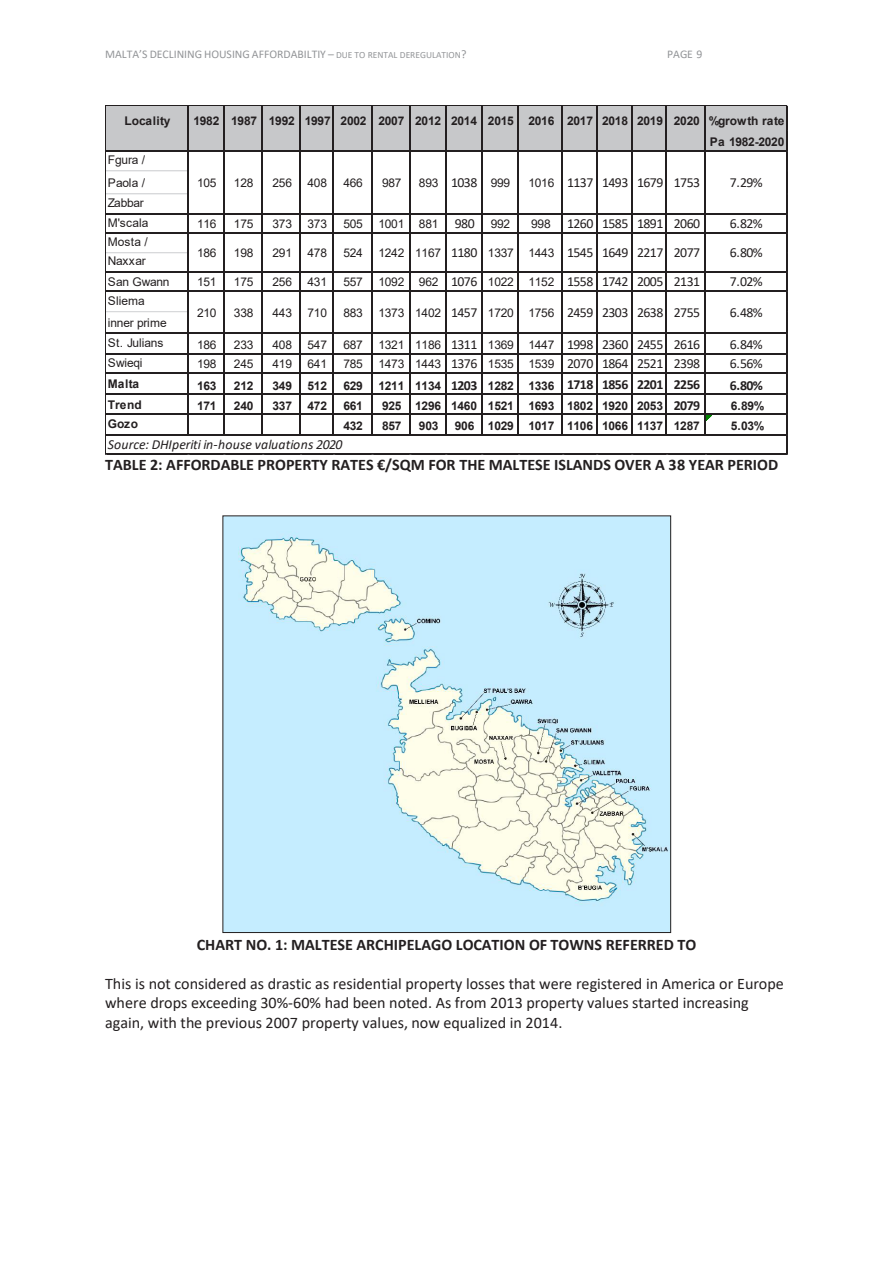
<style>
.page{position:relative;width:893px;height:1263px;background:#fff}
.page>*{position:absolute;margin:0;border:0;box-sizing:border-box;transform-origin:0 0}
.t1{font:16.05px/19.6px "Calibri";color:#231f20}
.t2{font:700 16.05px "Calibri";color:#231f20}
.t3{font:13.8px "Calibri";letter-spacing:-.04em;color:#231f20}
.t4{font:700 13.8px "Calibri";letter-spacing:-.04em;color:#231f20}
.t5{font:italic 13.8px "Calibri";letter-spacing:.005em;color:#231f20}
.t6{font:12px/23px "Arial";letter-spacing:-.02em;color:#231f20}
.t7{font:700 12px/21.1px "Arial";letter-spacing:-.02em;color:#231f20;text-align:right}
.t8{font:12px/22px "Arial";letter-spacing:.005em;color:#231f20}
.t9{font:12px/19.4px "Arial";letter-spacing:.01em;color:#231f20}
.t10{font:700 12px "Arial";letter-spacing:.005em;color:#231f20}
.t11{font:11.7px "Calibri";color:#939598}
.s1{font-size:9.45px}
.s2{font-family:"Arial";font-size:12px}
.s3{font-family:"Calibri";font-size:13.8px}
</style>
<div class="page">
<div style="left:106px;top:106px;width:682px;height:46px;background:#c7c8ca"></div>
<svg style="left:706px;top:415px;width:6px;height:6px"></svg>
<hr style="left:105px;top:105px;width:683px;height:1px;background:#231f20">
<hr style="left:105px;top:150px;width:683px;height:2px;background:#231f20">
<hr style="left:106px;top:170px;width:81px;height:1px;background:#d8d9db">
<hr style="left:106px;top:193px;width:81px;height:1px;background:#d8d9db">
<hr style="left:105px;top:213px;width:683px;height:2px;background:#231f20">
<hr style="left:105px;top:232px;width:683px;height:2px;background:#231f20">
<hr style="left:106px;top:252px;width:81px;height:1px;background:#d8d9db">
<hr style="left:105px;top:271px;width:683px;height:2px;background:#231f20">
<hr style="left:105px;top:290px;width:683px;height:2px;background:#231f20">
<hr style="left:106px;top:311px;width:81px;height:1px;background:#d8d9db">
<hr style="left:105px;top:332px;width:683px;height:2px;background:#231f20">
<hr style="left:105px;top:353px;width:683px;height:1px;background:#231f20">
<hr style="left:105px;top:372px;width:683px;height:2px;background:#231f20">
<hr style="left:105px;top:393px;width:683px;height:2px;background:#231f20">
<hr style="left:105px;top:413px;width:683px;height:2px;background:#231f20">
<hr style="left:105px;top:434px;width:683px;height:1px;background:#231f20">
<hr style="left:105px;top:106px;width:1px;height:349px;background:#231f20">
<hr style="left:187px;top:106px;width:2px;height:329px;background:#231f20">
<hr style="left:223px;top:106px;width:2px;height:329px;background:#231f20">
<hr style="left:262px;top:106px;width:1px;height:329px;background:#231f20">
<hr style="left:299px;top:106px;width:2px;height:329px;background:#231f20">
<hr style="left:332px;top:106px;width:2px;height:329px;background:#231f20">
<hr style="left:371px;top:106px;width:2px;height:329px;background:#231f20">
<hr style="left:409px;top:106px;width:2px;height:329px;background:#231f20">
<hr style="left:445px;top:106px;width:1px;height:329px;background:#231f20">
<hr style="left:481px;top:106px;width:1px;height:329px;background:#231f20">
<hr style="left:517px;top:106px;width:2px;height:329px;background:#231f20">
<hr style="left:561px;top:106px;width:2px;height:329px;background:#231f20">
<hr style="left:596px;top:106px;width:1px;height:329px;background:#231f20">
<hr style="left:631px;top:106px;width:1px;height:329px;background:#231f20">
<hr style="left:666px;top:106px;width:1px;height:329px;background:#231f20">
<hr style="left:704px;top:106px;width:2px;height:329px;background:#231f20">
<hr style="left:106px;top:453px;width:682px;height:2px;background:#231f20">
<hr style="left:786px;top:106px;width:2px;height:349px;background:#231f20">
<img style="left:224px;top:517px;width:445px;height:414px">
<p class="t11" style="left:105px;top:46px;width:363px">MALTA’S DECLINING HOUSING AFFORDABILTIY – <span class="s1">DUE TO RENTAL DEREGULATION</span>?</p>
<p class="t11" style="left:667px;top:46px;width:37px">PAGE 9</p>
<p class="t10" style="left:124px;top:113px;width:48px">Locality</p>
<p class="t7" style="left:193px;top:111px;width:592px">1982 1987 1992 1997 2002 2007 2012 2014 2015 2016 2017 2018 2019 2020 %growth rate<br>Pa 1982-2020</p>
<p class="t6" style="left:108px;top:148px;width:39px">Fgura /<br>Paola /</p>
<p class="t6" style="left:108px;top:193px;width:42px;line-height:19.4px">Zabbar<br>M'scala</p>
<p class="t3" style="left:730px;top:173px;width:34px">7.29%</p>
<p class="t6" style="left:343px;top:171px;width:21px">466</p>
<p class="t6" style="left:382px;top:171px;width:21px">987</p>
<p class="t3" style="left:419px;top:173px;width:60px"><span class="s2">893</span> 1038</p>
<p class="t3" style="left:567px;top:173px;width:28px">1137</p>
<p class="t3" style="left:602px;top:173px;width:28px">1493</p>
<p class="t3" style="left:637px;top:173px;width:28px">1679</p>
<p class="t3" style="left:674px;top:173px;width:28px">1753</p>
<p class="t6" style="left:197px;top:171px;width:21px">105</p>
<p class="t6" style="left:234px;top:171px;width:21px">128</p>
<p class="t6" style="left:273px;top:171px;width:21px">256</p>
<p class="t6" style="left:308px;top:171px;width:21px">408</p>
<p class="t6" style="left:491px;top:171px;width:21px">999</p>
<p class="t6" style="left:528px;top:171px;width:27px">1016</p>
<p class="t6" style="left:197px;top:213px;width:21px">116</p>
<p class="t6" style="left:234px;top:213px;width:21px">175</p>
<p class="t6" style="left:273px;top:213px;width:21px">373</p>
<p class="t6" style="left:308px;top:213px;width:21px">373</p>
<p class="t6" style="left:343px;top:213px;width:21px">505</p>
<p class="t6" style="left:378px;top:213px;width:133px">1001 881 <span class="s3">980</span> 992</p>
<p class="t3" style="left:531px;top:214px;width:170px"><span class="s2">998</span> 1260 1585 1891 2060</p>
<p class="t3" style="left:730px;top:214px;width:34px">6.82%</p>
<p class="t9" style="left:108px;top:232px;width:42px">Mosta /<br>Naxxar</p>
<p class="t6" style="left:108px;top:271px;width:63px">San Gwann</p>
<p class="t6" style="left:197px;top:271px;width:21px">151</p>
<p class="t6" style="left:234px;top:271px;width:21px">175</p>
<p class="t6" style="left:273px;top:271px;width:21px">256</p>
<p class="t6" style="left:308px;top:271px;width:21px">431</p>
<p class="t6" style="left:343px;top:271px;width:21px">557</p>
<p class="t3" style="left:378px;top:272px;width:323px"><span class="s2">1092 962</span> 1076 <span class="s2">1022 1152</span> 1558 1742 2005 2131</p>
<p class="t3" style="left:730px;top:272px;width:34px">7.02%</p>
<p class="t8" style="left:108px;top:289px;width:60px">Sliema inner prime</p>
<p class="t6" style="left:108px;top:331px;width:57px">St. Julians</p>
<p class="t6" style="left:197px;top:333px;width:21px">186</p>
<p class="t6" style="left:234px;top:333px;width:21px">233</p>
<p class="t6" style="left:273px;top:333px;width:21px">408</p>
<p class="t6" style="left:308px;top:333px;width:21px">547</p>
<p class="t6" style="left:343px;top:333px;width:21px">687</p>
<p class="t3" style="left:378px;top:335px;width:323px"><span class="s2">1321 1186</span> 1311 <span class="s2">1369 1447</span> 1998 2360 2455 2616</p>
<p class="t3" style="left:730px;top:335px;width:34px">6.84%</p>
<p class="t6" style="left:108px;top:351px;width:36px">Swieqi</p>
<p class="t6" style="left:197px;top:353px;width:21px">198</p>
<p class="t6" style="left:234px;top:353px;width:21px">245</p>
<p class="t6" style="left:273px;top:353px;width:21px">419</p>
<p class="t6" style="left:308px;top:353px;width:21px">641</p>
<p class="t6" style="left:343px;top:353px;width:21px">785</p>
<p class="t3" style="left:378px;top:354px;width:323px"><span class="s2">1473 1443</span> 1376 <span class="s2">1535 1539</span> 2070 1864 2521 2398</p>
<p class="t3" style="left:730px;top:354px;width:34px">6.56%</p>
<p class="t7" style="left:108px;top:373px;width:33px">Malta</p>
<p class="t7" style="left:197px;top:375px;width:21px">163</p>
<p class="t7" style="left:234px;top:375px;width:21px">212</p>
<p class="t7" style="left:273px;top:375px;width:21px">349</p>
<p class="t7" style="left:308px;top:375px;width:21px">512</p>
<p class="t7" style="left:343px;top:375px;width:21px">629</p>
<p class="t4" style="left:378px;top:374px;width:323px"><span class="s2">1211 1134</span> 1203 <span class="s2">1282 1336</span> 1718 1856 2201 2256</p>
<p class="t4" style="left:730px;top:375px;width:35px">6.80%</p>
<p class="t7" style="left:108px;top:394px;width:35px">Trend</p>
<p class="t7" style="left:197px;top:395px;width:21px">171</p>
<p class="t7" style="left:234px;top:395px;width:21px">240</p>
<p class="t7" style="left:273px;top:395px;width:21px">337</p>
<p class="t7" style="left:308px;top:395px;width:21px">472</p>
<p class="t7" style="left:343px;top:395px;width:21px">661</p>
<p class="t7" style="left:382px;top:395px;width:320px">925 1296 1460 1521 1693 1802 1920 2053 <span class="s3">2079</span></p>
<p class="t7" style="left:731px;top:395px;width:35px">6.89%</p>
<p class="t7" style="left:108px;top:413px;width:32px">Gozo</p>
<p class="t7" style="left:343px;top:415px;width:21px">432</p>
<p class="t7" style="left:382px;top:415px;width:21px">857</p>
<p class="t7" style="left:419px;top:415px;width:21px">903</p>
<p class="t7" style="left:455px;top:415px;width:246px">906 1029 1017 1106 1066 1137 1287</p>
<p class="t7" style="left:731px;top:415px;width:35px">5.03%</p>
<p class="t3" style="left:730px;top:243px;width:34px">6.80%</p>
<p class="t6" style="left:343px;top:241px;width:21px">524</p>
<p class="t6" style="left:378px;top:241px;width:101px">1242 1167 <span class="s3">1180</span></p>
<p class="t6" style="left:528px;top:241px;width:27px">1443</p>
<p class="t3" style="left:602px;top:243px;width:28px">1649</p>
<p class="t3" style="left:637px;top:243px;width:28px">2217</p>
<p class="t3" style="left:674px;top:243px;width:28px">2077</p>
<p class="t3" style="left:567px;top:243px;width:28px">1545</p>
<p class="t6" style="left:197px;top:241px;width:21px">186</p>
<p class="t6" style="left:234px;top:241px;width:21px">198</p>
<p class="t6" style="left:273px;top:241px;width:21px">291</p>
<p class="t6" style="left:308px;top:241px;width:21px">478</p>
<p class="t6" style="left:488px;top:241px;width:27px">1337</p>
<p class="t3" style="left:730px;top:303px;width:34px">6.48%</p>
<p class="t3" style="left:567px;top:303px;width:28px">2459</p>
<p class="t3" style="left:602px;top:303px;width:28px">2303</p>
<p class="t3" style="left:637px;top:303px;width:28px">2638</p>
<p class="t3" style="left:674px;top:303px;width:28px">2755</p>
<p class="t6" style="left:197px;top:301px;width:21px">210</p>
<p class="t6" style="left:234px;top:301px;width:21px">338</p>
<p class="t6" style="left:273px;top:301px;width:21px">443</p>
<p class="t6" style="left:308px;top:301px;width:21px">710</p>
<p class="t6" style="left:343px;top:301px;width:21px">883</p>
<p class="t6" style="left:378px;top:301px;width:101px">1373 1402 <span class="s3">1457</span></p>
<p class="t6" style="left:528px;top:301px;width:27px">1756</p>
<p class="t6" style="left:488px;top:301px;width:27px">1720</p>
<p class="t5" style="left:108px;top:435px;width:236px">Source: DHIperiti in-house valuations 2020</p>
<p class="t2" style="left:105px;top:454px;width:675px">TABLE 2: AFFORDABLE PROPERTY RATES €/SQM FOR THE MALTESE ISLANDS OVER A 38 YEAR PERIOD</p>
<p class="t2" style="left:197px;top:933px;width:501px">CHART NO. 1: MALTESE ARCHIPELAGO LOCATION OF TOWNS REFERRED TO</p>
<p class="t1" style="left:105px;top:973px;width:680px">This is not considered as drastic as residential property losses that were registered in America or Europe where drops exceeding 30%-60% had been noted. As from 2013 property values started increasing again, with the previous 2007 property values, now equalized in 2014.</p>
</div>
